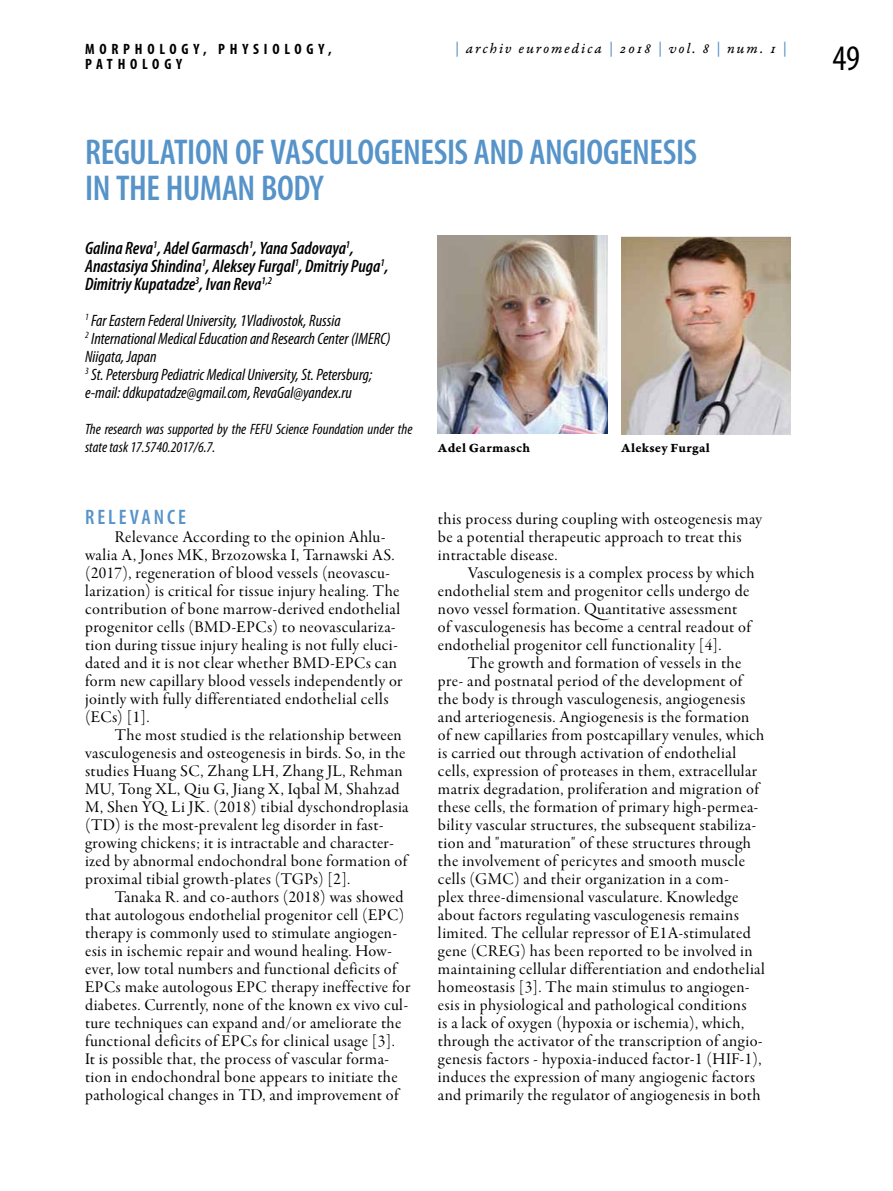
<style>
.page{position:relative;width:893px;height:1191px;background:#fff}
.page>*{position:absolute;margin:0;border:0;box-sizing:border-box;transform-origin:0 0}
.t1{font:600 condensed 36px "Myriad Pro";letter-spacing:-.01em;color:#5693c9}
.t2{font:condensed 36px "Myriad Pro";color:#000}
.t3{font:600 condensed 21px "Myriad Pro";letter-spacing:.14em;color:#5693c9}
.t4{font:italic 600 condensed 18px/18px "Myriad Pro";color:#000}
.t5{font:16.5px/18px "Garamond Premr Pro Subh";letter-spacing:.025em;color:#000}
.t6{font:italic condensed 16.5px/18px "Myriad Pro";color:#000}
.t7{font:italic condensed 15px/18px "Myriad Pro";color:#000}
.t8{font:15px "Garamond Premr Pro It Capt";letter-spacing:.125em;color:#000}
.t9{font:700 condensed 15px/15px "Myriad Pro";letter-spacing:.32em;color:#000}
.t10{font:13.5px "Garamond Premr Pro Bd Capt";letter-spacing:.02em;color:#000}
.s1{color:#5693c9}
</style>
<div class="page">
<img style="left:438px;top:236px;width:170px;height:198px">
<img style="left:621px;top:236px;width:170px;height:198px">
<p class="t9" style="left:85px;top:41px;width:248px">MORPH OLOGY, PH YSIOLOGY,<br>PATH OLOGY</p>
<p class="t8" style="left:455px;top:40px;width:333px"><span class="s1">|</span> archiv euromedica <span class="s1">|</span> 2018 <span class="s1">|</span> vol. 8 <span class="s1">|</span> num. 1 <span class="s1">|</span></p>
<h1 class="t1" style="left:85px;top:132px;width:76px">REGULATION</h1>
<h1 class="t1" style="left:235px;top:132px;width:169px">OF VASCULOGENESIS</h1>
<h1 class="t1" style="left:474px;top:132px;width:159px">AND ANGIOGENESIS</h1>
<h1 class="t1" style="left:85px;top:168px;width:240px">IN THE HUMAN BODY</h1>
<p class="t4" style="left:85px;top:239px;width:305px">Galina Reva<sup>1</sup>, Adel Garmasch<sup>1</sup>, Yana Sadovaya<sup>1</sup>,<br>Anastasiya Shindina<sup>1</sup>, Аleksey Furgal<sup>1</sup>, Dmitriy Puga<sup>1</sup>,<br>Dimitriy Kupatadze<sup>3</sup>, Ivan Reva<sup>1,2</sup></p>
<p class="t6" style="left:85px;top:311px;width:307px"><sup>1</sup> Far Eastern Federal University, 1Vladivostok, Russia<br><sup>2</sup> International Medical Education and Research Center (IMERC)<br>Niigata, Japan<br><sup>3</sup> St. Petersburg Pediatric Medical University, St. Petersburg; e-mail: ddkupatadze@gmail.com, RevaGal@yandex.ru</p>
<p class="t7" style="left:85px;top:419px;width:329px">The research was supported by the FEFU Science Foundation under the state task 17.5740.2017/6.7.</p>
<p class="t3" style="left:85px;top:505px;width:103px">RELEVANCE</p>
<p class="t5" style="left:85px;top:528px;width:319px;text-indent:30px">Relevance According to the opinion Ahlu&shy;walia A, Jones MK, Brzozowska I, Tarnawski AS. (2017), regeneration of blood vessels (neovascu&shy;larization) is critical for tissue injury healing. The contribution of bone marrow-derived endothelial progenitor cells (BMD-EPCs) to neovasculariza&shy;tion during tissue injury healing is not fully eluci&shy;dated and it is not clear whether BMD-EPCs can form new capillary blood vessels independently or jointly with fully differentiated endothelial cells (ECs) [1].</p>
<p class="t5" style="left:85px;top:726px;width:325px;text-indent:30px">The most studied is the relationship between vasculogenesis and osteogenesis in birds. So, in the studies Huang SC, Zhang LH, Zhang JL, Rehman MU, Tong XL, Qiu G, Jiang X, Iqbal M, Shahzad M, Shen YQ, Li JK. (2018) tibial dyschondroplasia (TD) is the most-prevalent leg disorder in fast&shy;growing chickens; it is intractable and character&shy;ized by abnormal endochondral bone formation of proximal tibial growth-plates (TGPs) [2].</p>
<p class="t5" style="left:85px;top:888px;width:327px;text-indent:30px">Tanaka R. and co-authors (2018) was showed that autologous endothelial progenitor cell (EPC) therapy is commonly used to stimulate angiogen&shy;esis in ischemic repair and wound healing. How&shy;ever, low total numbers and functional deficits of EPCs make autologous EPC therapy ineffective for diabetes. Currently, none of the known ex vivo cul&shy;ture techniques can expand and/or ameliorate the functional deficits of EPCs for clinical usage [3].<br>It is possible that, the process of vascular forma&shy;tion in endochondral bone appears to initiate the pathological changes in TD, and improvement of</p>
<p class="t10" style="left:438px;top:439px;width:94px">Adel Garmasch</p>
<p class="t10" style="left:621px;top:439px;width:90px">Аleksey Furgal</p>
<p class="t5" style="left:438px;top:510px;width:325px">this process during coupling with osteogenesis may be a potential therapeutic approach to treat this intractable disease.</p>
<p class="t5" style="left:438px;top:564px;width:318px;text-indent:30px">Vasculogenesis is a complex process by which endothelial stem and progenitor cells undergo de novo vessel formation. Quantitative assessment<br>of vasculogenesis has become a central readout of endothelial progenitor cell functionality [4].</p>
<p class="t5" style="left:438px;top:654px;width:328px;text-indent:30px">The growth and formation of vessels in the pre- and postnatal period of the development of the body is through vasculogenesis, angiogenesis and arteriogenesis. Angiogenesis is the formation of new capillaries from postcapillary venules, which is carried out through activation of endothelial cells, expression of proteases in them, extracellular matrix degradation, proliferation and migration of these cells, the formation of primary high-permea&shy;bility vascular structures, the subsequent stabiliza&shy;tion and "maturation" of these structures through the involvement of pericytes and smooth muscle cells (GMC) and their organization in a com-<br>plex three-dimensional vasculature. Knowledge about factors regulating vasculogenesis remains limited. The cellular repressor of E1A-stimulated gene (CREG) has been reported to be involved in maintaining cellular differentiation and endothelial homeostasis [3]. The main stimulus to angiogen&shy;esis in physiological and pathological conditions<br>is a lack of oxygen (hypoxia or ischemia), which, through the activator of the transcription of angio&shy;genesis factors - hypoxia-induced factor-1 (HIF-1), induces the expression of many angiogenic factors and primarily the regulator of angiogenesis in both</p>
<h1 class="t2" style="left:832px;top:36px;width:29px">49</h1>
</div>
